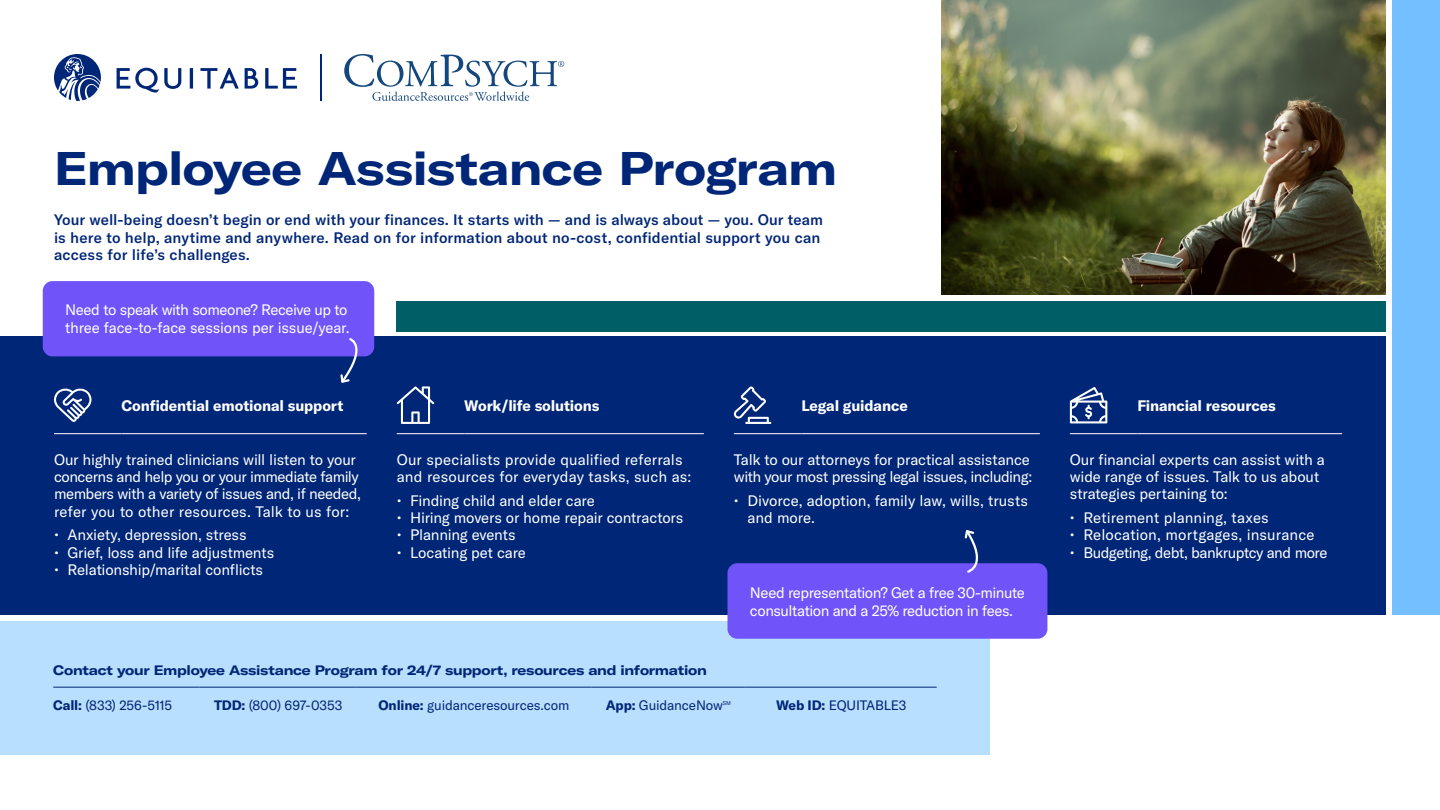
<style>
.page{position:relative;width:1440px;height:810px;background:#fff}
.page>*{position:absolute;margin:0;border:0;box-sizing:border-box;transform-origin:0 0}
.t1{font:700 expanded 46.5px "GT America";letter-spacing:-.015em;color:#002677}
.t2{font:15px/17.2px "GT America";letter-spacing:-.015em;color:#fff}
.t3{font:500 15px/17.2px "GT America";letter-spacing:.005em;color:#002677}
.t4{font:15px/17.2px "GT America";letter-spacing:.005em;color:#fff}
.t5{font:700 15px "GT America";letter-spacing:-.01em;color:#fff}
.t6{font:13.5px "GT America";letter-spacing:-.01em;color:#002677}
.t7{font:700 expanded 13.5px "GT America";letter-spacing:-.02em;color:#002677}
.t8{font:5.47px "GT America";color:#002677}
.s1{font-weight:700}
</style>
<div class="page">
<img style="left:942px;top:0;width:444px;height:295px">
<div style="left:0;top:337px;width:1386px;height:278px;background:#002677"></div>
<div style="left:0;top:621px;width:990px;height:133px;background:#b9dfff"></div>
<div style="left:396px;top:301px;width:990px;height:31px;background:#005f66"></div>
<div style="left:1392px;top:0;width:48px;height:615px;background:#73bfff"></div>
<hr style="left:54px;top:433px;width:68px;height:1px;background:#fff">
<hr style="left:122px;top:433px;width:245px;height:1px;background:#fff">
<hr style="left:397px;top:433px;width:67px;height:1px;background:#fff">
<hr style="left:464px;top:433px;width:240px;height:1px;background:#fff">
<hr style="left:734px;top:433px;width:67px;height:1px;background:#fff">
<hr style="left:801px;top:433px;width:239px;height:1px;background:#fff">
<hr style="left:1070px;top:433px;width:67px;height:1px;background:#fff">
<hr style="left:1137px;top:433px;width:205px;height:1px;background:#fff">
<svg style="left:54px;top:388px;width:38px;height:34px"></svg>
<svg style="left:397px;top:386px;width:37px;height:38px"></svg>
<svg style="left:734px;top:386px;width:37px;height:38px"></svg>
<svg style="left:1070px;top:387px;width:37px;height:36px"></svg>
<div style="left:727px;top:563px;width:320px;height:76px;background:#7153fa;border-radius:10px"></div>
<svg style="left:963px;top:530px;width:26px;height:43px"></svg>
<hr style="left:53px;top:687px;width:147px;height:1px;background:#002677">
<hr style="left:200px;top:687px;width:157px;height:1px;background:#002677">
<hr style="left:357px;top:687px;width:234px;height:1px;background:#002677">
<hr style="left:591px;top:687px;width:155px;height:1px;background:#002677">
<hr style="left:746px;top:687px;width:191px;height:1px;background:#002677">
<svg style="left:344px;top:54px;width:220px;height:47px"></svg>
<div style="left:43px;top:281px;width:331px;height:75px;background:#7153fa;border-radius:10px"></div>
<svg style="left:339px;top:338px;width:29px;height:45px"></svg>
<svg style="left:54px;top:54px;width:243px;height:47px"></svg>
<hr style="left:320px;top:54px;width:1px;height:47px;background:#002677">
<h1 class="t1" style="left:54px;top:139px;width:785px">Employee Assistance Program</h1>
<p class="t3" style="left:54px;top:211px;width:771px">Your well-being doesn’t begin or end with your finances. It starts with — and is always about — you. Our team is here to help, anytime and anywhere. Read on for information about no-cost, confidential support you can access for life’s challenges.</p>
<p class="t2" style="left:65px;top:301px;width:286px">Need to speak with someone? Receive up to three face-to-face sessions per issue/year.</p>
<p class="t5" style="left:122px;top:397px;width:223px">Confidential emotional support</p>
<p class="t5" style="left:464px;top:397px;width:137px">Work/life solutions</p>
<p class="t5" style="left:801px;top:397px;width:108px">Legal guidance</p>
<p class="t5" style="left:1137px;top:397px;width:140px">Financial resources</p>
<p class="t2" style="left:54px;top:451px;width:308px">Our highly trained clinicians will listen to your concerns and help you or your immediate family members with a variety of issues and, if needed, refer you to other resources. Talk to us for:</p>
<p class="t2" style="left:54px;top:526px;width:194px">• Anxiety, depression, stress</p>
<p class="t2" style="left:54px;top:544px;width:222px">• Grief, loss and life adjustments</p>
<p class="t2" style="left:54px;top:561px;width:211px">• Relationship/marital conflicts</p>
<p class="t4" style="left:397px;top:451px;width:296px">Our specialists provide qualified referrals and resources for everyday tasks, such as:</p>
<p class="t2" style="left:397px;top:492px;width:200px">• Finding child and elder care</p>
<p class="t2" style="left:397px;top:509px;width:288px">• Hiring movers or home repair contractors</p>
<p class="t2" style="left:397px;top:526px;width:120px">• Planning events</p>
<p class="t2" style="left:397px;top:544px;width:131px">• Locating pet care</p>
<p class="t2" style="left:734px;top:451px;width:300px">Talk to our attorneys for practical assistance with your most pressing legal issues, including:</p>
<p class="t2" style="left:747px;top:492px;width:282px;text-indent:-14px">• Divorce, adoption, family law, wills, trusts and more.</p>
<p class="t2" style="left:1070px;top:451px;width:257px">Our financial experts can assist with a wide range of issues. Talk to us about strategies pertaining to:</p>
<p class="t4" style="left:1070px;top:509px;width:200px">• Retirement planning, taxes</p>
<p class="t4" style="left:1070px;top:526px;width:246px">• Relocation, mortgages, insurance</p>
<p class="t2" style="left:1070px;top:544px;width:259px">• Budgeting, debt, bankruptcy and more</p>
<p class="t2" style="left:750px;top:584px;width:276px">Need representation? Get a free 30-minute consultation and a 25% reduction in fees.</p>
<p class="t7" style="left:53px;top:662px;width:655px">Contact your Employee Assistance Program for 24/7 support, resources and information</p>
<p class="t6" style="left:53px;top:697px;width:120px"><span class="s1">Call:</span> (833) 256-5115</p>
<p class="t6" style="left:214px;top:697px;width:130px"><span class="s1">TDD:</span> (800) 697-0353</p>
<p class="t6" style="left:378px;top:697px;width:193px"><span class="s1">Online:</span> guidanceresources.com</p>
<p class="t6" style="left:606px;top:697px;width:119px"><span class="s1">App:</span> GuidanceNow</p>
<p class="t8" style="left:723px;top:700px;width:10px">sm</p>
<p class="t6" style="left:776px;top:697px;width:132px"><span class="s1">Web ID:</span> EQUITABLE3</p>
</div>
